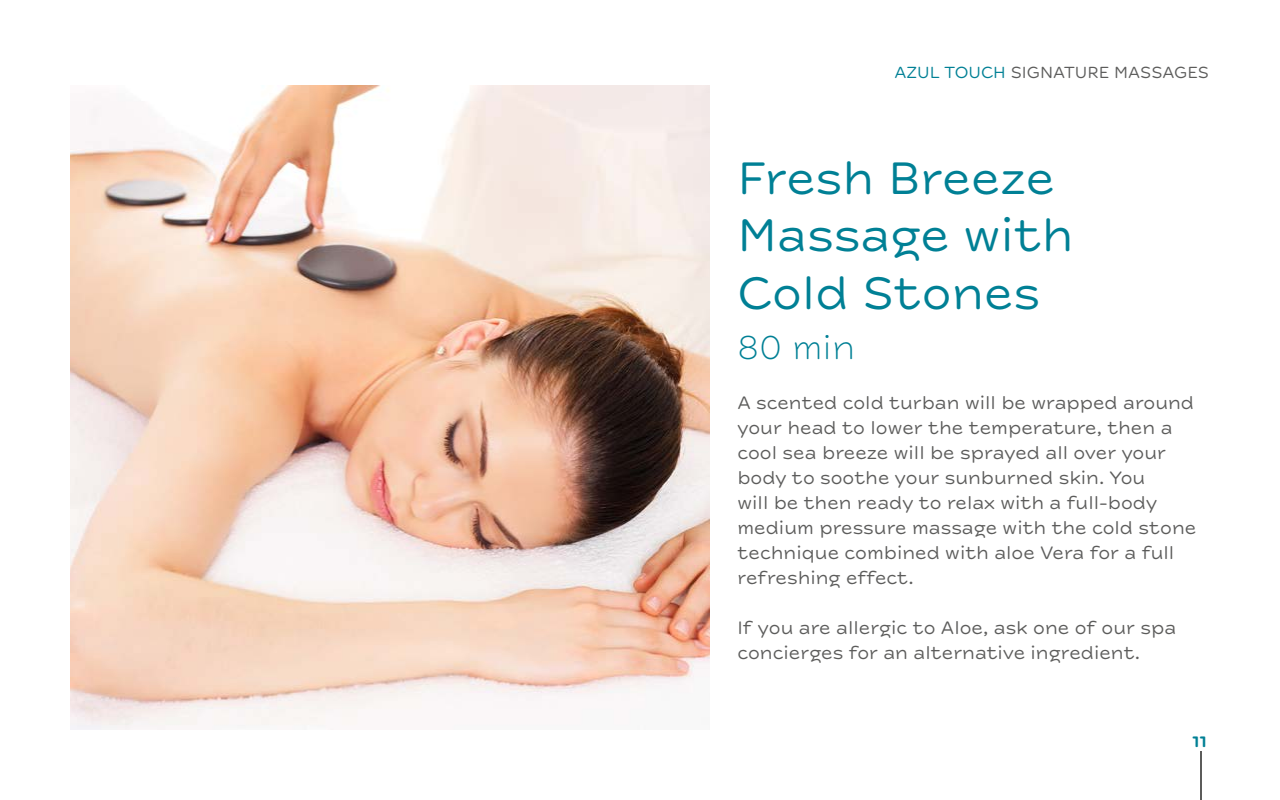
<style>
.page{position:relative;width:1280px;height:800px;background:#fff}
.page>*{position:absolute;margin:0;border:0;box-sizing:border-box;transform-origin:0 0}
.t1{font:48px/57.6px "New Farm";color:#008095}
.t2{font:300 35px "New Farm";color:#008095}
.t3{font:19px/25px "New Farm";color:#5c5c5b}
.t4{font:17px "New Farm";color:#5c5c5b}
.t5{font:700 16px "New Farm";color:#008095}
.s1{color:#008095}
</style>
<div class="page">
<hr style="left:1200px;top:751px;width:2px;height:49px;background:#5c5c5b">
<img style="left:71px;top:85px;width:638px;height:644px">
<p class="t4" style="left:894px;top:62px;width:316px"><span class="s1">AZUL TOUCH</span> SIGNATURE MASSAGES</p>
<h1 class="t1" style="left:738px;top:150px;width:338px">Fresh Breeze<br>Massage with<br>Cold Stones</h1>
<h2 class="t2" style="left:738px;top:327px;width:119px">80 min</h2>
<p class="t3" style="left:738px;top:390px;width:460px">A scented cold turban will be wrapped around your head to lower the temperature, then a cool sea breeze will be sprayed all over your body to soothe your sunburned skin. You<br>will be then ready to relax with a full-body medium pressure massage with the cold stone technique combined with aloe Vera for a full refreshing effect.</p>
<p class="t3" style="left:738px;top:615px;width:440px">If you are allergic to Aloe, ask one of our spa concierges for an alternative ingredient.</p>
<p class="t5" style="left:1192px;top:731px;width:16px">11</p>
</div>
